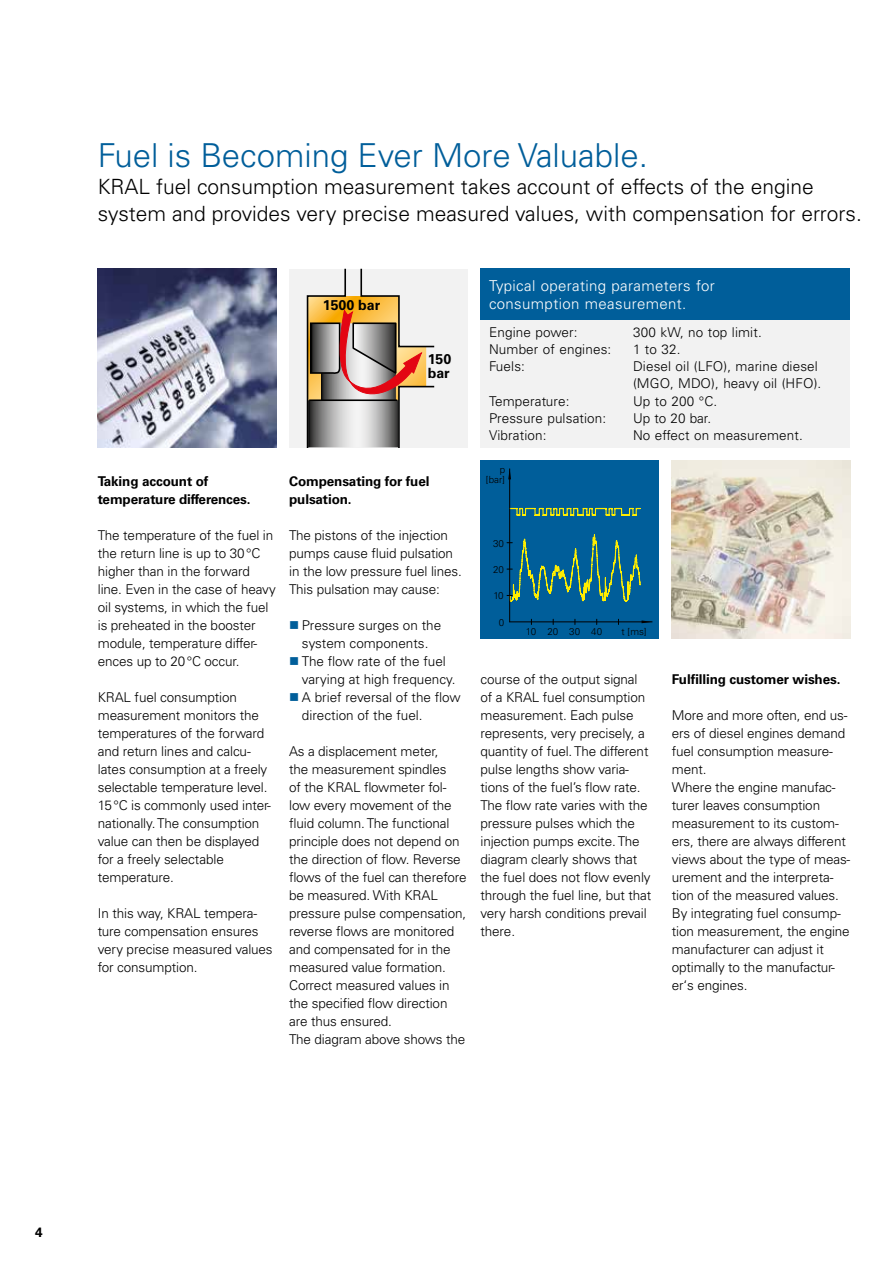
<style>
.page{position:relative;width:893px;height:1263px;background:#fff}
.page>*{position:absolute;margin:0;border:0;box-sizing:border-box;transform-origin:0 0}
.t1{font:300 33px "Univers LT Std";color:#005e9a}
.t2{font:300 21px/27px "Univers LT Std";color:#000}
.t3{font:300 15px/18px "Univers LT Std";letter-spacing:.025em;color:#fff}
.t4{font:700 14.1px/14.1px "Univers LT Pro 65";color:#000}
.t5{font:300 13.5px/18px "Univers LT Std";letter-spacing:-.01em;color:#000}
.t6{font:300 13.5px/17.2px "Univers LT Std";letter-spacing:.01em;color:#000}
.t7{font:700 13.5px/18px "Univers LT Std";letter-spacing:-.01em;color:#000}
.t8{font:300 9.75px/10.4px "Univers LT Std";color:#000;text-align:right}
</style>
<div class="page">
<div style="left:480px;top:269px;width:370px;height:178px;background:#f2f2f2"></div>
<div style="left:480px;top:269px;width:370px;height:51px;background:#005e9a"></div>
<div style="left:289px;top:269px;width:179px;height:178px;background:#f2f2f2"></div>
<svg style="left:307px;top:269px;width:128px;height:178px"></svg>
<img style="left:672px;top:460px;width:178px;height:179px">
<div style="left:480px;top:460px;width:179px;height:179px;background:#005e9a"></div>
<svg style="left:507px;top:507px;width:134px;height:95px"></svg>
<hr style="left:509px;top:469px;width:1px;height:153px;background:#000">
<svg style="left:508px;top:469px;width:3px;height:10px"></svg>
<hr style="left:510px;top:621px;width:142px;height:1px;background:#000">
<svg style="left:642px;top:620px;width:10px;height:3px"></svg>
<img style="left:98px;top:269px;width:178px;height:178px">
<h1 class="t1" style="left:98px;top:136px;width:552px">Fuel is Becoming Ever More Valuable.</h1>
<h2 class="t2" style="left:98px;top:173px;width:766px">KRAL fuel consumption measurement takes account of effects of the engine system and provides very precise measured values, with compensation for errors.</h2>
<p class="t4" style="left:323px;top:298px;width:59px">1500 bar</p>
<p class="t4" style="left:428px;top:352px;width:25px">150 bar</p>
<p class="t7" style="left:98px;top:472px;width:154px">Taking account of temperature differences.</p>
<p class="t5" style="left:98px;top:526px;width:179px">The temperature of the fuel in the return line is up to 30°C higher than in the forward line. Even in the case of heavy oil systems, in which the fuel is preheated in the booster module, temperature differ&shy;ences up to 20°C occur.</p>
<p class="t5" style="left:98px;top:688px;width:175px">KRAL fuel consumption measurement monitors the temperatures of the forward and return lines and calcu&shy;lates consumption at a freely selectable temperature level.<br>15°C is commonly used inter&shy;nationally. The consumption value can then be displayed for a freely selectable temperature.</p>
<p class="t5" style="left:98px;top:904px;width:176px">In this way, KRAL tempera&shy;ture compensation ensures very precise measured values for consumption.</p>
<p class="t7" style="left:289px;top:472px;width:142px">Compensating for fuel pulsation.</p>
<p class="t5" style="left:289px;top:526px;width:174px">The pistons of the injection pumps cause fluid pulsation in the low pressure fuel lines.<br>This pulsation may cause:</p>
<p class="t5" style="left:302px;top:616px;width:160px">Pressure surges on the system components.<br>The flow rate of the fuel varying at high frequency.<br>A brief reversal of the flow direction of the fuel.</p>
<p class="t5" style="left:289px;top:742px;width:179px">As a displacement meter,<br>the measurement spindles<br>of the KRAL flowmeter fol&shy;low every movement of the fluid column. The functional principle does not depend on the direction of flow. Reverse flows of the fuel can therefore be measured. With KRAL pressure pulse compensation, reverse flows are monitored and compensated for in the measured value formation.<br>Correct measured values in the specified flow direction are thus ensured.<br>The diagram above shows the</p>
<p class="t3" style="left:489px;top:276px;width:227px">Typical operating parameters for consumption measurement.</p>
<p class="t6" style="left:489px;top:323px;width:90px">Engine power:</p>
<p class="t6" style="left:633px;top:323px;width:130px">300 kW, no top limit.</p>
<p class="t6" style="left:489px;top:341px;width:124px">Number of engines:</p>
<p class="t5" style="left:633px;top:340px;width:49px">1 to 32.</p>
<p class="t5" style="left:489px;top:357px;width:37px">Fuels:</p>
<p class="t6" style="left:633px;top:358px;width:190px">Diesel oil (LFO), marine diesel (MGO, MDO), heavy oil (HFO).</p>
<p class="t6" style="left:489px;top:392px;width:82px">Temperature:</p>
<p class="t5" style="left:633px;top:392px;width:86px">Up to 200 °C.</p>
<p class="t6" style="left:489px;top:410px;width:119px">Pressure pulsation:</p>
<p class="t5" style="left:633px;top:409px;width:80px">Up to 20 bar.</p>
<p class="t6" style="left:489px;top:427px;width:59px">Vibration:</p>
<p class="t6" style="left:633px;top:427px;width:171px">No effect on measurement.</p>
<p class="t8" style="left:486px;top:464px;width:21px">p [bar]</p>
<p class="t8" style="left:493px;top:538px;width:12px">30</p>
<p class="t8" style="left:493px;top:564px;width:12px">20</p>
<p class="t8" style="left:493px;top:591px;width:12px">10</p>
<p class="t8" style="left:499px;top:617px;width:7px">0</p>
<p class="t8" style="left:526px;top:626px;width:78px">10 20 30 40</p>
<p class="t8" style="left:622px;top:626px;width:27px">t [ms]</p>
<p class="t5" style="left:480px;top:670px;width:172px">course of the output signal of a KRAL fuel consumption measurement. Each pulse represents, very precisely, a quantity of fuel. The different pulse lengths show varia&shy;tions of the fuel’s flow rate.<br>The flow rate varies with the pressure pulses which the injection pumps excite. The diagram clearly shows that the fuel does not flow evenly through the fuel line, but that very harsh conditions prevail there.</p>
<p class="t7" style="left:672px;top:670px;width:170px">Fulfilling customer wishes.</p>
<p class="t5" style="left:672px;top:706px;width:180px">More and more often, end us&shy;ers of diesel engines demand fuel consumption measure&shy;ment.<br>Where the engine manufac&shy;turer leaves consumption measurement to its custom&shy;ers, there are always different views about the type of meas&shy;urement and the interpreta&shy;tion of the measured values.<br>By integrating fuel consump&shy;tion measurement, the engine manufacturer can adjust it optimally to the manufactur&shy;er‘s engines.</p>
<p class="t7" style="left:35px;top:1224px;width:9px">4</p>
</div>
